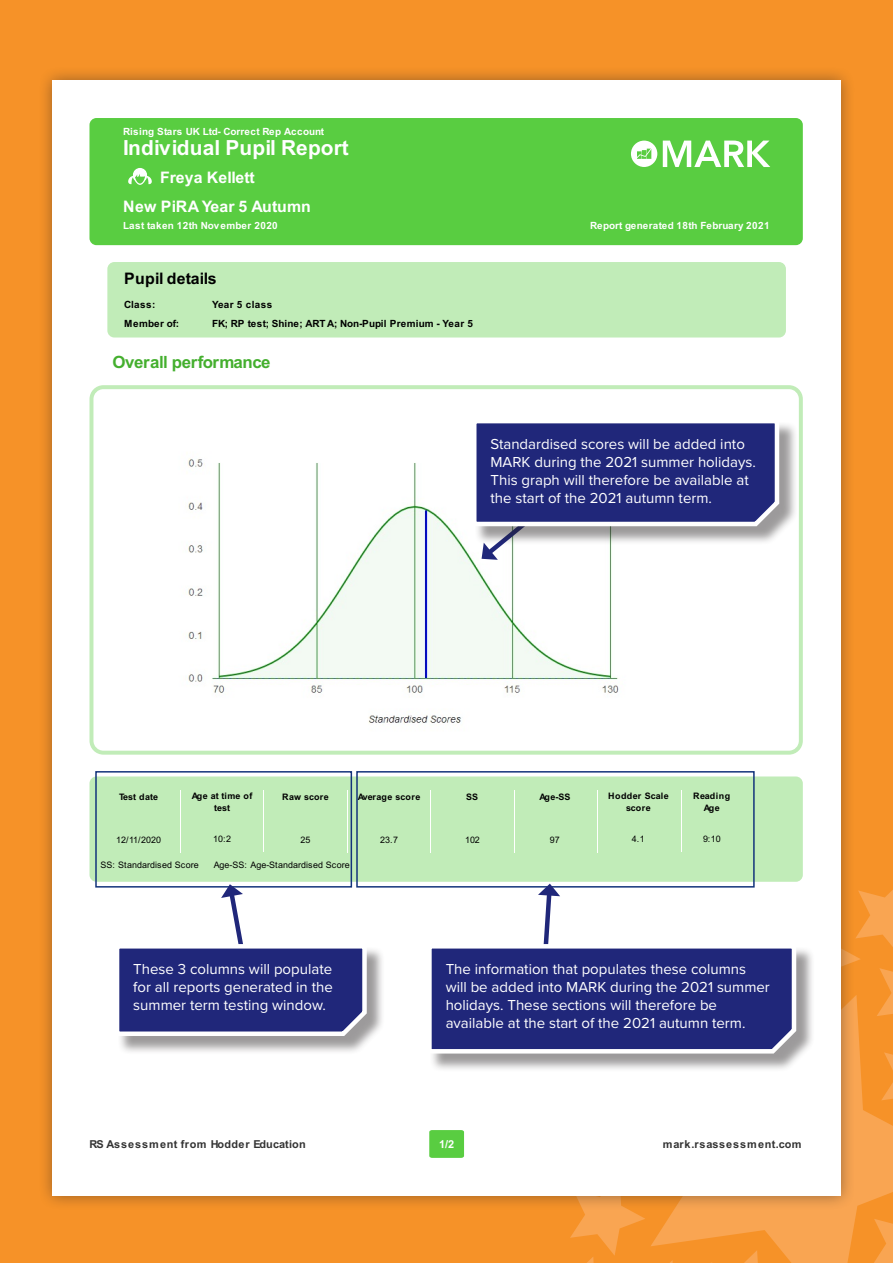
<style>
.page{position:relative;width:893px;height:1263px;background:#f69228}
.page>*{position:absolute;margin:0;border:0;box-sizing:border-box;transform-origin:0 0}
.t1{font:700 20.85px "Arial";letter-spacing:.01em;color:#fff}
.t2{font:700 16.95px "Arial";letter-spacing:-.025em;color:#44af2e}
.t3{font:700 15.9px/29.8px "Arial";letter-spacing:.005em;color:#fff}
.t4{font:700 15.9px "Arial";letter-spacing:.005em;color:#000}
.Annotate{font:15px/18px "Proxima Nova";color:#fff}
.t5{font:700 10.95px "Arial";letter-spacing:.03em;color:#333}
.t6{font:700 10.95px "Arial";letter-spacing:.08em;color:#333}
.t7{font:700 10.95px "Arial";color:#fff}
.t8{font:700 9.9px "Arial";letter-spacing:.01em;color:#fff}
.t9{font:700 9.9px "Arial";color:#000}
.t10{font:700 9.9px "Arial";letter-spacing:.045em;color:#fff}
.t11{font:700 9.9px "Arial";letter-spacing:.02em;color:#000}
.t12{font:700 9.9px "Arial";letter-spacing:.045em;color:#000}
.t13{font:9px "Arial";color:#000}
.t14{font:700 9px/11.9px "Arial";color:#000;text-align:center}
.t15{font:700 9px/11.9px "Arial";letter-spacing:.055em;color:#000;text-align:center}
.t16{font:700 9px "Arial";letter-spacing:.03em;color:#000}
</style>
<div class="page">
<div style="left:38px;top:66px;width:817px;height:1145px;background:#231f20;opacity:.45"></div>
<div style="left:52px;top:81px;width:789px;height:1115px;background:#fff"></div>
<div style="left:107px;top:262px;width:679px;height:75px;background:#c1ecb8;border-radius:7px"></div>
<div style="left:89px;top:776px;width:714px;height:106px;background:#c1ecb8;border-radius:7px"></div>
<hr style="left:180px;top:790px;width:1px;height:63px;background:#fff">
<hr style="left:263px;top:790px;width:1px;height:62px;background:#fff">
<hr style="left:347px;top:790px;width:1px;height:63px;background:#fff">
<hr style="left:430px;top:790px;width:1px;height:63px;background:#fff">
<hr style="left:514px;top:790px;width:1px;height:63px;background:#fff">
<hr style="left:597px;top:790px;width:1px;height:63px;background:#fff">
<hr style="left:681px;top:790px;width:1px;height:62px;background:#fff">
<div style="left:89px;top:118px;width:714px;height:127px;background:#59cd41;border-radius:7px"></div>
<svg style="left:128px;top:168px;width:24px;height:17px"></svg>
<svg style="left:631px;top:141px;width:26px;height:26px"></svg>
<svg style="left:663px;top:141px;width:107px;height:26px"></svg>
<svg style="left:89px;top:385px;width:714px;height:370px"></svg>
<img style="left:100px;top:396px;width:628px;height:349px">
<div style="left:474px;top:421px;width:324px;height:124px;background:#231f20;opacity:.45"></div>
<svg style="left:470px;top:417px;width:311px;height:143px"></svg>
<div style="left:95px;top:771px;width:257px;height:116px;border:2px solid #13347b"></div>
<div style="left:356px;top:771px;width:399px;height:116px;border:2px solid #13347b"></div>
<div style="left:117px;top:946px;width:268px;height:109px;background:#231f20;opacity:.45"></div>
<svg style="left:113px;top:884px;width:256px;height:154px"></svg>
<svg style="left:425px;top:884px;width:468px;height:379px"></svg>
<p class="t8" style="left:123px;top:128px;width:202px">Rising Stars UK Ltd- Correct Rep Account</p>
<p class="t1" style="left:123px;top:140px;width:227px">Individual Pupil Report</p>
<p class="t3" style="left:123px;top:164px;width:189px;text-indent:37px">Freya Kellett<br>New PiRA Year 5 Autumn</p>
<p class="t10" style="left:123px;top:222px;width:156px">Last taken 12th November 2020</p>
<p class="t4" style="left:124px;top:272px;width:94px">Pupil details</p>
<p class="t11" style="left:124px;top:300px;width:33px">Class:</p>
<p class="t12" style="left:212px;top:300px;width:62px">Year 5 class</p>
<p class="t11" style="left:124px;top:319px;width:56px">Member of:</p>
<p class="t9" style="left:212px;top:319px;width:262px">FK; RP test; Shine; ART A; Non-Pupil Premium - Year 5</p>
<p class="t2" style="left:112px;top:356px;width:160px">Overall performance</p>
<p class="t8" style="left:590px;top:222px;width:181px">Report generated 18th February 2021</p>
<p class="Annotate" style="left:490px;top:434px;width:267px">Standardised scores will be added into MARK during the 2021 summer holidays.<br>This graph will therefore be available at the start of the 2021 autumn term.</p>
<p class="t14" style="left:119px;top:792px;width:40px">Test date</p>
<p class="t13" style="left:116px;top:836px;width:46px">12/11/2020</p>
<p class="t14" style="left:192px;top:791px;width:62px">Age at time of test</p>
<p class="t13" style="left:213px;top:835px;width:19px">10:2</p>
<p class="t16" style="left:282px;top:794px;width:48px">Raw score</p>
<p class="t13" style="left:301px;top:836px;width:11px">25</p>
<p class="t13" style="left:100px;top:861px;width:100px">SS: Standardised Score</p>
<p class="t13" style="left:214px;top:861px;width:138px">Age-SS: Age-Standardised Score</p>
<p class="t14" style="left:358px;top:792px;width:64px">Average score</p>
<p class="t13" style="left:380px;top:836px;width:19px">23.7</p>
<p class="t14" style="left:466px;top:792px;width:13px">SS</p>
<p class="t13" style="left:465px;top:836px;width:16px">102</p>
<p class="t14" style="left:540px;top:792px;width:32px">Age-SS</p>
<p class="t13" style="left:550px;top:836px;width:11px">97</p>
<p class="t15" style="left:608px;top:791px;width:62px">Hodder Scale score</p>
<p class="t13" style="left:632px;top:835px;width:14px">4.1</p>
<p class="t15" style="left:693px;top:791px;width:39px">Reading<br>Age</p>
<p class="t13" style="left:703px;top:835px;width:19px">9:10</p>
<p class="Annotate" style="left:133px;top:959px;width:201px;text-align:justify">These 3 columns will populate for all reports generated in the summer term testing window.</p>
<p class="Annotate" style="left:446px;top:959px;width:326px">The information that populates these columns will be added into MARK during the 2021 summer holidays. These sections will therefore be available at the start of the 2021 autumn term.</p>
<p class="t5" style="left:89px;top:1140px;width:218px">RS Assessment from Hodder Education</p>
<p class="t7" style="left:439px;top:1140px;width:17px">1/2</p>
<p class="t6" style="left:663px;top:1140px;width:140px">mark.rsassessment.com</p>
</div>
